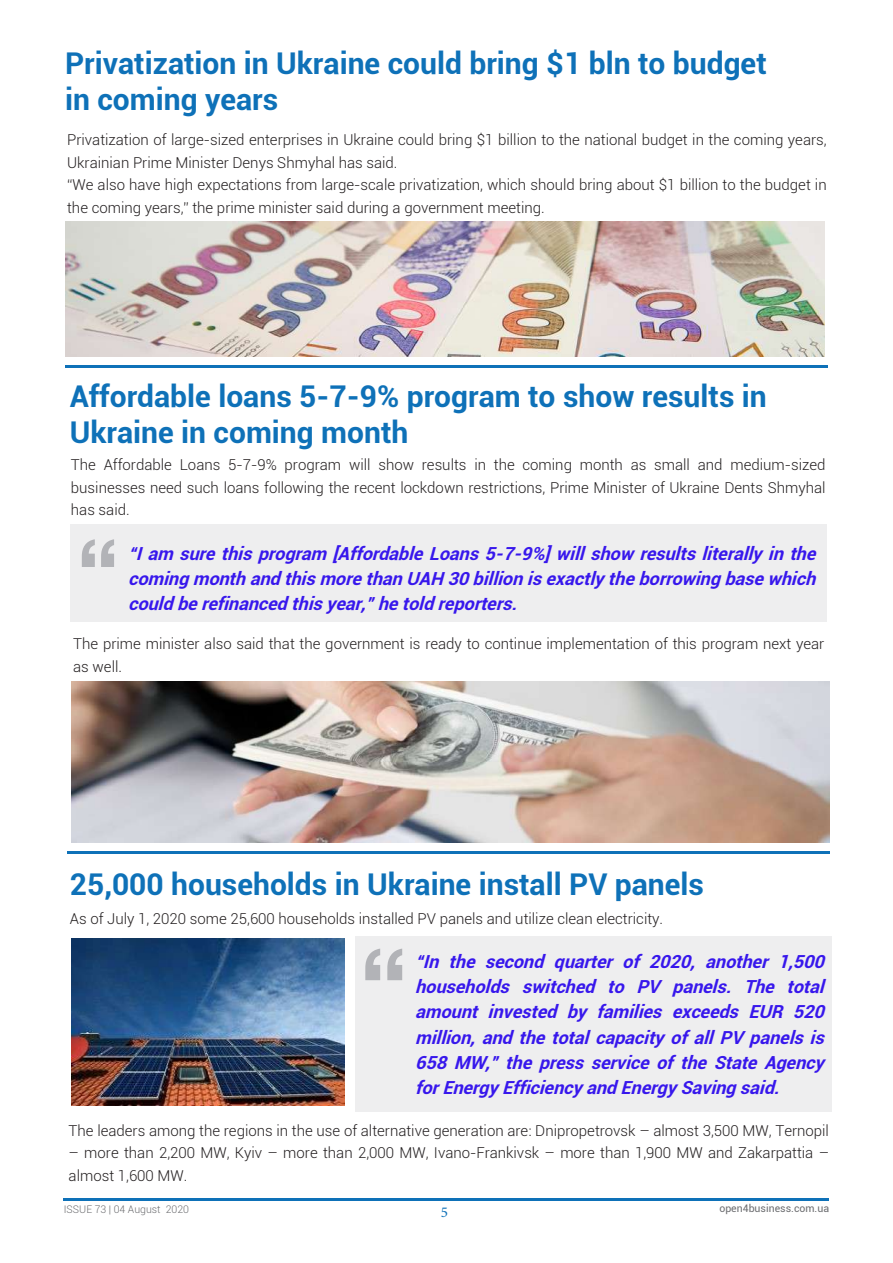
<style>
.page{position:relative;width:893px;height:1263px;background:#fff}
.page>*{position:absolute;margin:0;border:0;box-sizing:border-box;transform-origin:0 0}
.t1{font:700 30px/36px "Roboto";color:#0e71b8}
.t2{font:700 30px/36px "Roboto";color:#0e71b8}
.t3{font:italic 700 18px/25.2px "Roboto";color:#3717ec;text-align:justify}
.t4{font:300 15px/22.5px "Roboto";color:#231f20}
.t5{font:15px "Minion Pro";color:#0e71b8}
.t6{font:300 10.5px "Roboto";color:#6c6d70}
.t7{font:10.5px "Roboto";color:#6c6d70}
</style>
<div class="page">
<hr style="left:64px;top:1198px;width:765px;height:3px;background:#0e71b8">
<hr style="left:65px;top:365px;width:762px;height:3px;background:#0e71b8">
<img style="left:71px;top:682px;width:758px;height:160px">
<img style="left:65px;top:222px;width:759px;height:135px">
<div style="left:70px;top:524px;width:756px;height:98px;background:#eeeeef"></div>
<hr style="left:67px;top:851px;width:763px;height:3px;background:#0e71b8">
<div style="left:355px;top:936px;width:476px;height:175px;background:#eeeeef"></div>
<svg style="left:82px;top:539px;width:32px;height:28px"></svg>
<svg style="left:365px;top:948px;width:37px;height:32px"></svg>
<img style="left:71px;top:938px;width:274px;height:168px">
<h1 class="t2" style="left:65px;top:44px;width:703px">Privatization in Ukraine could bring $1 bln to budget in coming years</h1>
<p class="t4" style="left:67px;top:128px;width:761px">Privatization of large-sized enterprises in Ukraine could bring $1 billion to the national budget in the coming years, Ukrainian Prime Minister Denys Shmyhal has said.<br>“We also have high expectations from large-scale privatization, which should bring about $1 billion to the budget in the coming years,” the prime minister said during a government meeting.</p>
<h1 class="t1" style="left:70px;top:378px;width:699px">Affordable loans 5-7-9% program to show results in<br>Ukraine in coming month</h1>
<p class="t4" style="left:71px;top:453px;width:756px;text-align:justify">The Affordable Loans 5-7-9% program will show results in the coming month as small and medium-sized businesses need such loans following the recent lockdown restrictions, Prime Minister of Ukraine Dents Shmyhal has said.</p>
<p class="t3" style="left:128px;top:540px;width:695px">“Iam surethisprogram [AffordableLoans5-7-9%]willshow resultsliterallyinthe comingmonthandthismorethanUAH 30billionisexactlytheborrowingbasewhich couldberefinancedthisyear,”hetoldreporters.</p>
<p class="t4" style="left:73px;top:632px;width:753px">The prime minister also said that the government is ready to continue implementation of this program next year as well.</p>
<h1 class="t1" style="left:70px;top:865px;width:636px">25,000 households in Ukraine install PV panels</h1>
<p class="t4" style="left:70px;top:907px;width:595px">As of July 1, 2020 some 25,600 households installed PV panels and utilize clean electricity.</p>
<p class="t3" style="left:415px;top:948px;width:416px">“In the second quarter of 2020, another 1,500 households switched to PV panels. The total amount invested by families exceeds EUR 520 million,andthetotalcapacityofallPVpanelsis 658 MW,” the press service of the State Agency forEnergyEfficiencyandEnergySavingsaid.</p>
<p class="t4" style="left:69px;top:1118px;width:762px">The leaders among the regions in the use of alternative generation are: Dnipropetrovsk – almost 3,500 MW, Ternopil</p>
<p class="t4" style="left:69px;top:1141px;width:762px">– more than 2,200 MW, Kyiv – more than 2,000 MW, Ivano-Frankivsk – more than 1,900 MW and Zakarpattia – almost 1,600 MW.</p>
<p class="t6" style="left:64px;top:1201px;width:127px">ISSUE 73 | 04 August 2020</p>
<p class="t7" style="left:719px;top:1201px;width:111px">open4business.com.ua</p>
<p class="t5" style="left:441px;top:1202px;width:9px">5</p>
</div>
